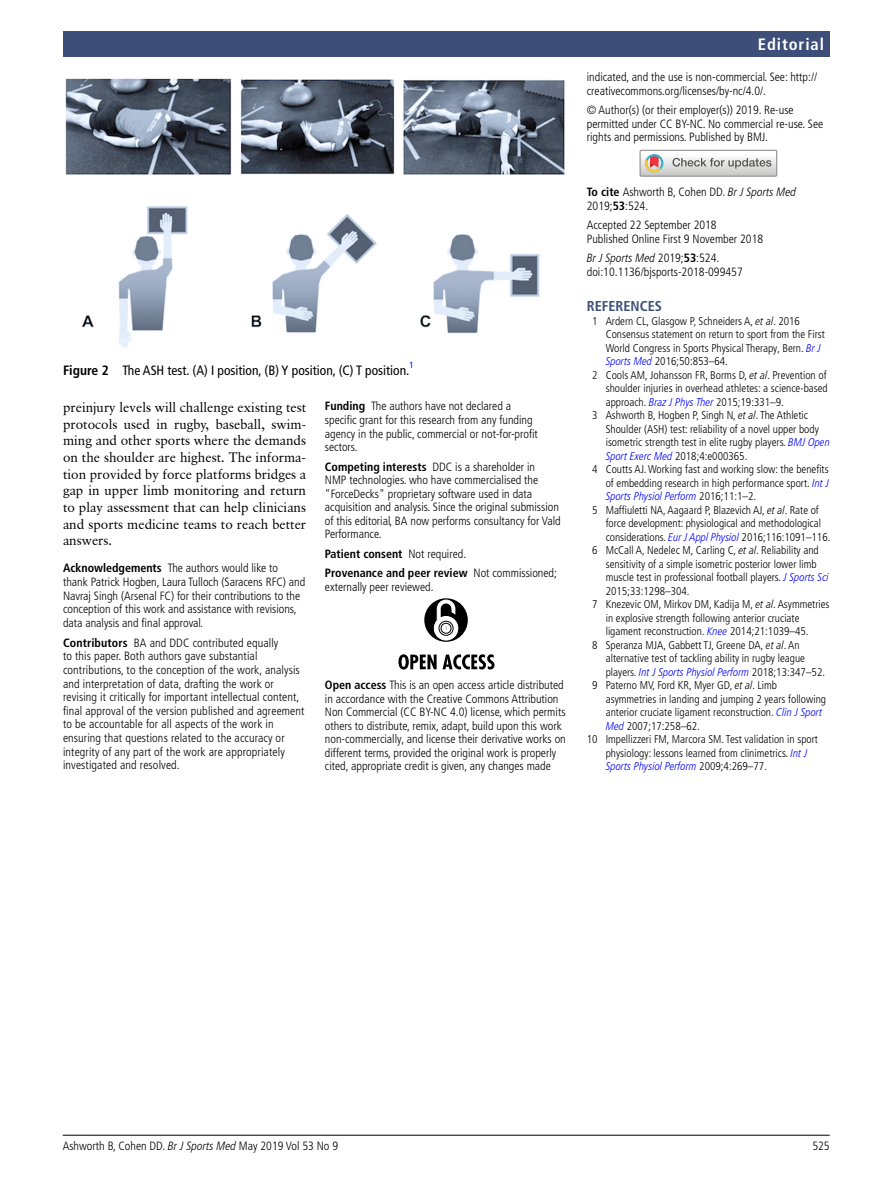
<style>
.page{position:relative;width:893px;height:1191px;background:#fff}
.page>*{position:absolute;margin:0;border:0;box-sizing:border-box;transform-origin:0 0}
.t1{font:700 condensed 16.5px "Frutiger LT Pro";letter-spacing:.055em;color:#fff}
.t2{font:700 condensed 14.25px "Frutiger LT Std";color:#3d4f79}
.t3{font:13.5px/16.6px "Classical Garamond BT";color:#000;text-align:justify}
.t4{font:condensed 13.5px "Frutiger LT Pro";color:#000}
.t5{font:300 condensed 12px/13.5px "Frutiger LT Pro";color:#000}
.t6{font:700 condensed 12px/19.5px "Frutiger LT Pro";color:#000}
.t7{font:300 condensed 11.25px "Frutiger LT Pro";color:#000}
.t8{font:italic 300 condensed 11.25px "Frutiger LT Pro";color:#00f}
.s1{font-weight:700}
.s2{font-weight:300}
.s3{font-style:italic}
.s4{font-style:italic;color:#00f}
.s5{font-style:normal;color:#000}
</style>
<div class="page">
<hr style="left:63px;top:1134px;width:767px;height:1px;background:#000">
<div style="left:63px;top:31px;width:767px;height:25px;background:#3d4f79"></div>
<div style="left:424px;top:598px;width:44px;height:44px;background:#000;border-radius:50%"></div>
<svg style="left:434px;top:599px;width:24px;height:41px"></svg>
<div style="left:439px;top:621px;width:14px;height:15px;border:1px solid #000;border-radius:50%"></div>
<div style="left:441px;top:623px;width:10px;height:10px;border:1px solid #000;border-radius:50%"></div>
<svg style="left:398px;top:654px;width:39px;height:15px"></svg>
<svg style="left:443px;top:654px;width:51px;height:15px"></svg>
<div style="left:639px;top:150px;width:138px;height:27px;border:1px solid #948f8f"></div>
<svg style="left:640px;top:150px;width:137px;height:26px"></svg>
<img style="left:65px;top:78px;width:500px;height:270px">
<h1 class="t1" style="left:758px;top:34px;width:68px">Editorial</h1>
<p class="t4" style="left:63px;top:362px;width:352px"><span class="s1">Figure 2</span> The ASH test. (A) I position, (B) Y position, (C) T position.<sup>1</sup></p>
<p class="t3" style="left:63px;top:398px;width:245px">preinjury levels will challenge existing test protocols used in rugby, baseball, swim&shy;ming and other sports where the demands on the shoulder are highest. The informa&shy;tion provided by force platforms bridges a gap in upper limb monitoring and return to play assessment that can help clinicians and sports medicine teams to reach better answers.</p>
<p class="t5" style="left:63px;top:561px;width:244px"><span class="s1">Acknowledgements</span> The authors would like to thank Patrick Hogben, Laura Tulloch (Saracens RFC) and Navraj Singh (Arsenal FC) for their contributions to the conception of this work and assistance with revisions, data analysis and final approval.</p>
<p class="t5" style="left:63px;top:635px;width:243px"><span class="s1">Contributors</span> BA and DDC contributed equally<br>to this paper. Both authors gave substantial contributions, to the conception of the work, analysis and interpretation of data, drafting the work or revising it critically for important intellectual content, final approval of the version published and agreement to be accountable for all aspects of the work in ensuring that questions related to the accuracy or integrity of any part of the work are appropriately investigated and resolved.</p>
<p class="t5" style="left:325px;top:399px;width:215px"><span class="s1">Funding</span> The authors have not declared a specific grant for this research from any funding agency in the public, commercial or not-for-profit sectors.</p>
<p class="t5" style="left:325px;top:460px;width:237px"><span class="s1">Competing interests</span> DDC is a shareholder in<br>NMP technologies. who have commercialised the "ForceDecks" proprietary software used in data acquisition and analysis. Since the original submission of this editorial, BA now performs consultancy for Vald Performance.</p>
<p class="t6" style="left:325px;top:544px;width:234px">Patient consent <span class="s2">Not required.<br></span>Provenance and peer review <span class="s2">Not commissioned;</span></p>
<p class="t5" style="left:325px;top:580px;width:110px">externally peer reviewed.</p>
<p class="t5" style="left:325px;top:678px;width:242px"><span class="s1">Open access</span> This is an open access article distributed in accordance with the Creative Commons Attribution Non Commercial (CC BY-NC 4.0) license, which permits others to distribute, remix, adapt, build upon this work non-commercially, and license their derivative works on different terms, provided the original work is properly cited, appropriate credit is given, any changes made</p>
<p class="t5" style="left:587px;top:70px;width:232px">indicated, and the use is non-commercial. See: http:// creativecommons.org/licenses/by-nc/4.0/.</p>
<p class="t5" style="left:587px;top:103px;width:238px">© Author(s) (or their employer(s)) 2019. Re-use permitted under CC BY-NC. No commercial re-use. See rights and permissions. Published by BMJ.</p>
<p class="t5" style="left:587px;top:185px;width:211px"><span class="s1">To cite</span> Ashworth B, Cohen DD. <span class="s3">Br J Sports Med<br></span>2019;<span class="s1">53</span>:524.</p>
<p class="t5" style="left:587px;top:218px;width:178px">Accepted 22 September 2018<br>Published Online First 9 November 2018</p>
<p class="t5" style="left:587px;top:251px;width:157px"><span class="s3">Br J Sports Med</span> 2019;<span class="s1">53</span>:524. doi:10.1136/bjsports-2018-099457</p>
<p class="t2" style="left:587px;top:298px;width:77px">REFERENCES</p>
<p class="t7" style="left:592px;top:314px;width:209px">1 Ardern CL, Glasgow P, Schneiders A, <span class="s3">et al</span>. 2016</p>
<p class="t7" style="left:606px;top:328px;width:221px">Consensus statement on return to sport from the First</p>
<p class="t7" style="left:606px;top:341px;width:217px">World Congress in Sports Physical Therapy, Bern. <span class="s4">Br J</span></p>
<p class="t7" style="left:606px;top:355px;width:124px"><span class="s4">Sports Med</span> 2016;50:853–64.</p>
<p class="t7" style="left:592px;top:368px;width:236px">2 Cools AM, Johansson FR, Borms D, <span class="s3">et al</span>. Prevention of</p>
<p class="t7" style="left:606px;top:382px;width:224px">shoulder injuries in overhead athletes: a science-based</p>
<p class="t7" style="left:606px;top:395px;width:180px">approach. <span class="s4">Braz J Phys Ther</span> 2015;19:331–9.</p>
<p class="t7" style="left:592px;top:409px;width:217px">3 Ashworth B, Hogben P, Singh N, <span class="s3">et al</span>. The Athletic</p>
<p class="t7" style="left:606px;top:422px;width:215px">Shoulder (ASH) test: reliability of a novel upper body</p>
<p class="t7" style="left:606px;top:436px;width:226px">isometric strength test in elite rugby players. <span class="s4">BMJ Open</span></p>
<p class="t7" style="left:606px;top:449px;width:143px"><span class="s4">Sport Exerc Med</span> 2018;4:e000365.</p>
<p class="t7" style="left:592px;top:463px;width:238px">4 Coutts AJ. Working fast and working slow: the benefits</p>
<p class="t7" style="left:606px;top:476px;width:225px">of embedding research in high performance sport. <span class="s4">Int J</span></p>
<p class="t8" style="left:606px;top:490px;width:152px">Sports Physiol Perform <span class="s5">2016;11:1–2.</span></p>
<p class="t7" style="left:592px;top:503px;width:228px">5 Maffiuletti NA, Aagaard P, Blazevich AJ, <span class="s3">et al</span>. Rate of</p>
<p class="t7" style="left:606px;top:517px;width:217px">force development: physiological and methodological</p>
<p class="t7" style="left:606px;top:530px;width:226px">considerations. <span class="s4">Eur J Appl Physiol</span> 2016;116:1091–116.</p>
<p class="t7" style="left:592px;top:544px;width:228px">6 McCall A, Nedelec M, Carling C, <span class="s3">et al</span>. Reliability and</p>
<p class="t7" style="left:606px;top:557px;width:212px">sensitivity of a simple isometric posterior lower limb</p>
<p class="t7" style="left:606px;top:571px;width:225px">muscle test in professional football players. <span class="s4">J Sports Sci</span></p>
<p class="t7" style="left:606px;top:584px;width:85px">2015;33:1298–304.</p>
<p class="t7" style="left:592px;top:598px;width:239px">7 Knezevic OM, Mirkov DM, Kadija M, <span class="s3">et al</span>. Asymmetries</p>
<p class="t7" style="left:606px;top:611px;width:195px">in explosive strength following anterior cruciate</p>
<p class="t7" style="left:606px;top:625px;width:204px">ligament reconstruction. <span class="s4">Knee</span> 2014;21:1039–45.</p>
<p class="t7" style="left:592px;top:638px;width:209px">8 Speranza MJA, Gabbett TJ, Greene DA, <span class="s3">et al</span>. An</p>
<p class="t7" style="left:606px;top:652px;width:201px">alternative test of tackling ability in rugby league</p>
<p class="t8" style="left:606px;top:665px;width:221px"><span class="s5">players.</span> Int J Sports Physiol Perform <span class="s5">2018;13:347–52.</span></p>
<p class="t7" style="left:592px;top:679px;width:186px">9 Paterno MV, Ford KR, Myer GD, <span class="s3">et al</span>. Limb</p>
<p class="t7" style="left:606px;top:692px;width:222px">asymmetries in landing and jumping 2 years following</p>
<p class="t7" style="left:606px;top:706px;width:218px">anterior cruciate ligament reconstruction. <span class="s4">Clin J Sport</span></p>
<p class="t7" style="left:606px;top:719px;width:96px"><span class="s4">Med</span> 2007;17:258–62.</p>
<p class="t7" style="left:587px;top:733px;width:233px">10 Impellizzeri FM, Marcora SM. Test validation in sport</p>
<p class="t7" style="left:606px;top:746px;width:203px">physiology: lessons learned from clinimetrics. <span class="s4">Int J</span></p>
<p class="t8" style="left:606px;top:760px;width:163px">Sports Physiol Perform <span class="s5">2009;4:269–77.</span></p>
<p class="t5" style="left:63px;top:1139px;width:277px">Ashworth B, Cohen DD. <span class="s3">Br J Sports Med</span> May 2019 Vol 53 No 9</p>
<p class="t5" style="left:812px;top:1139px;width:19px">525</p>
</div>
